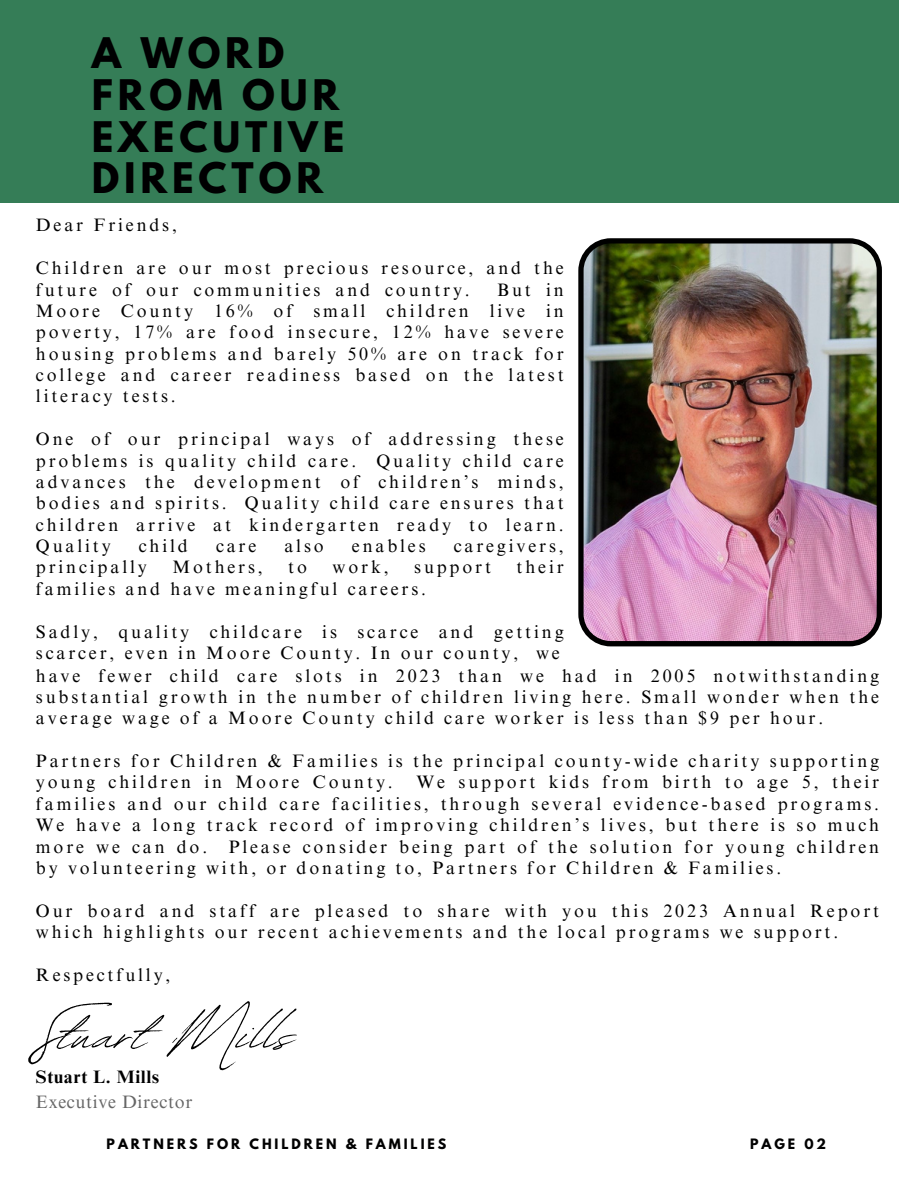
<style>
.page{position:relative;width:918px;height:1188px;background:#fff}
.page>*{position:absolute;margin:0;border:0;box-sizing:border-box;transform-origin:0 0}
.t1{font:77.55px "Revive 80 Signature";color:#000}
.t2{font:700 37.35px/41.7px "League Spartan";letter-spacing:.13em;color:#000001}
.t3{font:18px/21.3px "Times NRMT Pro";letter-spacing:.16em;color:#000}
.t4{font:18px "Times NRMT Pro";letter-spacing:.04em;color:#666}
.t5{font:700 18px "Times NRMT Pro";letter-spacing:.04em;color:#000001}
.t6{font:700 12.75px "League Spartan";letter-spacing:.23em;color:#000001}
</style>
<div class="page">
<div style="left:0;top:0;width:899px;height:202px;background:#357d57"></div>
<img style="left:578px;top:238px;width:304px;height:408px">
<p class="t2" style="left:92px;top:37px;width:194px">A WORD</p>
<p class="t2" style="left:92px;top:79px;width:254px">FROM OUR<br>EXECUTIVE<br>DIRECTOR</p>
<p class="t3" style="left:36px;top:217px;width:143px">Dear Friends,</p>
<p class="t3" style="left:36px;top:260px;width:529px">Children are our most precious resource, and the future of our communities and country.</p>
<p class="t3" style="left:36px;top:281px;width:529px;text-align:justify;text-indent:461px">But in Moore County 16% of small children live in poverty, 17% are food insecure, 12% have severe housing problems and barely 50% are on track for college and career readiness based on the latest literacy tests.</p>
<p class="t3" style="left:36px;top:431px;width:529px;text-align:justify">One of our principal ways of addressing these problems is quality child care. Quality child care advances the development of children’s minds, bodies and spirits. Quality child care ensures that children arrive at kindergarten ready to learn.<br>Quality</p>
<p class="t3" style="left:139px;top:537px;width:51px">child</p>
<p class="t3" style="left:216px;top:537px;width:42px">care</p>
<p class="t3" style="left:284px;top:537px;width:41px">also</p>
<p class="t3" style="left:352px;top:537px;width:75px">enables</p>
<p class="t3" style="left:454px;top:537px;width:111px">caregivers,</p>
<p class="t3" style="left:36px;top:559px;width:112px">principally</p>
<p class="t3" style="left:172px;top:559px;width:92px">Mothers,</p>
<p class="t3" style="left:288px;top:559px;width:20px">to</p>
<p class="t3" style="left:333px;top:559px;width:58px">work,</p>
<p class="t3" style="left:414px;top:559px;width:78px">support</p>
<p class="t3" style="left:517px;top:559px;width:49px">their</p>
<p class="t3" style="left:36px;top:580px;width:392px">families and have meaningful careers.</p>
<p class="t3" style="left:36px;top:623px;width:529px">Sadly, quality childcare is scarce and getting scarcer, even in Moore County. In our county, we</p>
<p class="t3" style="left:36px;top:667px;width:845px;text-align:justify">have fewer child care slots in 2023 than we had in 2005 notwithstanding substantial growth in the number of children living here. Small wonder when the average wage of a Moore County child care worker is less than $9 per hour.</p>
<p class="t3" style="left:36px;top:752px;width:845px">Partners for Children &amp; Families is the principal county-wide charity supporting young children in Moore County.</p>
<p class="t3" style="left:36px;top:774px;width:845px;text-align:justify;text-indent:381px">We support kids from birth to age 5, their families and our child care facilities, through several evidence-based programs.<br>We have a long track record of improving children’s lives, but there is so much more we can do. Please consider being part of the solution for young children by volunteering with, or donating to, Partners for Children &amp; Families.</p>
<p class="t3" style="left:36px;top:902px;width:845px">Our board and staff are pleased to share with you this 2023 Annual Report which highlights our recent achievements and the local programs we support.</p>
<p class="t3" style="left:36px;top:966px;width:136px">Respectfully,</p>
<p class="t1" style="left:36px;top:975px;width:259px">Stuart Mil s</p>
<p class="t5" style="left:36px;top:1070px;width:125px">Stuart L. Mills</p>
<p class="t4" style="left:36px;top:1095px;width:158px">Executive Director</p>
<p class="t6" style="left:107px;top:1138px;width:341px">PARTNERS FOR CHILDREN &amp; FAMILIES</p>
<p class="t6" style="left:750px;top:1138px;width:78px">PAGE 02</p>
</div>
